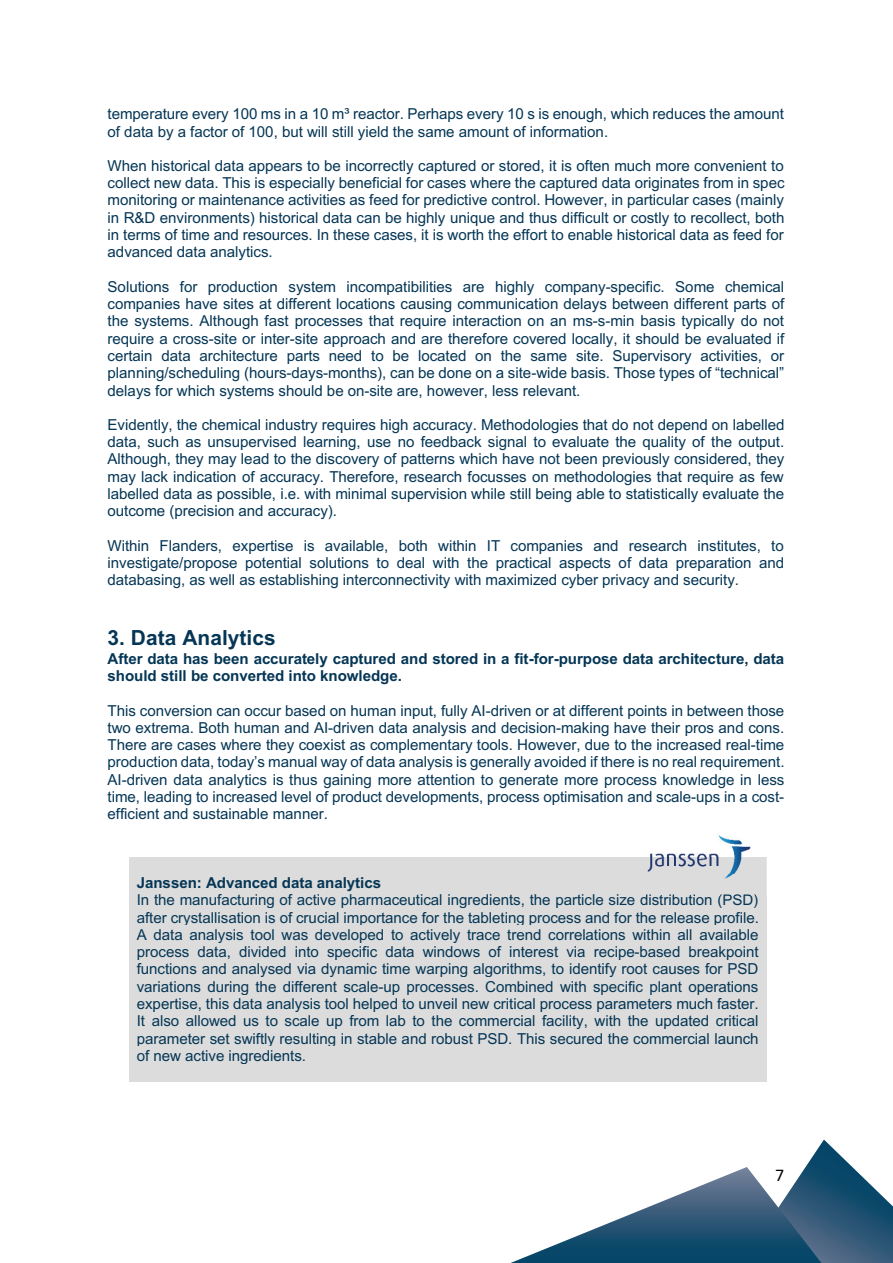
<style>
.page{position:relative;width:893px;height:1263px;background:#fff}
.page>*{position:absolute;margin:0;border:0;box-sizing:border-box;transform-origin:0 0}
.t1{font:700 20.85px "Arial";letter-spacing:.005em;color:#053655}
.t2{font:18px "Calibri";color:#040503}
.t3{font:15.15px/17.2px "Arial";letter-spacing:-.005em;color:#053655;text-align:justify}
.t4{font:700 15.15px/17.2px "Arial";letter-spacing:-.005em;color:#053655}
</style>
<div class="page">
<svg style="left:511px;top:1139px;width:382px;height:124px"></svg>
<div style="left:129px;top:857px;width:637px;height:224px;background:#dcdcdc"></div>
<img style="left:650px;top:835px;width:117px;height:61px">
<img style="left:647px;top:857px;width:119px;height:39px">
<img style="left:646px;top:894px;width:112px;height:2px">
<p class="t3" style="left:108px;top:105px;width:678px">temperature every 100 ms in a 10 m³ reactor. Perhaps every 10 s is enough, which reduces the amount of data by a factor of 100, but will still yield the same amount of information.</p>
<p class="t3" style="left:108px;top:157px;width:678px">When historical data appears to be incorrectly captured or stored, it is often much more convenient to collect new data. This is especially beneficial for cases where the captured data originates from in spec monitoring or maintenance activities as feed for predictive control. However, in particular cases (mainly in R&amp;D environments) historical data can be highly unique and thus difficult or costly to recollect, both in terms of time and resources. In these cases, it is worth the effort to enable historical data as feed for advanced data analytics.</p>
<p class="t3" style="left:108px;top:278px;width:678px">Solutions for production system incompatibilities are highly company-specific. Some chemical companies have sites at different locations causing communication delays between different parts of the systems. Although fast processes that require interaction on an ms-s-min basis typically do not require a cross-site or inter-site approach and are therefore covered locally, it should be evaluated if certain data architecture parts need to be located on the same site. Supervisory activities, or planning/scheduling (hours-days-months), can be done on a site-wide basis. Those types of “technical” delays for which systems should be on-site are, however, less relevant.</p>
<p class="t3" style="left:108px;top:416px;width:678px">Evidently, the chemical industry requires high accuracy. Methodologies that do not depend on labelled data, such as unsupervised learning, use no feedback signal to evaluate the quality of the output.<br>Although, they may lead to the discovery of patterns which have not been previously considered, they may lack indication of accuracy. Therefore, research focusses on methodologies that require as few labelled data as possible, i.e. with minimal supervision while still being able to statistically evaluate the outcome (precision and accuracy).</p>
<p class="t3" style="left:108px;top:537px;width:678px">Within Flanders, expertise is available, both within IT companies and research institutes, to investigate/propose potential solutions to deal with the practical aspects of data preparation and databasing, as well as establishing interconnectivity with maximized cyber privacy and security.</p>
<h1 class="t1" style="left:108px;top:623px;width:169px">3. Data Analytics</h1>
<p class="t4" style="left:108px;top:650px;width:678px">After data has been accurately captured and stored in a fit-for-purpose data architecture, data should still be converted into knowledge.</p>
<p class="t3" style="left:108px;top:701px;width:678px">This conversion can occur based on human input, fully AI-driven or at different points in between those two extrema. Both human and AI-driven data analysis and decision-making have their pros and cons.<br>There are cases where they coexist as complementary tools. However, due to the increased real-time production data, today’s manual way of data analysis is generally avoided if there is no real requirement.<br>AI-driven data analytics is thus gaining more attention to generate more process knowledge in less time, leading to increased level of product developments, process optimisation and scale-ups in a cost&shy;efficient and sustainable manner.</p>
<p class="t4" style="left:137px;top:875px;width:246px">Janssen: Advanced data analytics</p>
<p class="t3" style="left:137px;top:891px;width:624px">In the manufacturing of active pharmaceutical ingredients, the particle size distribution (PSD) after crystallisation is of crucial importance for the tableting process and for the release profile.<br>A data analysis tool was developed to actively trace trend correlations within all available process data, divided into specific data windows of interest via recipe-based breakpoint functions and analysed via dynamic time warping algorithms, to identify root causes for PSD variations during the different scale-up processes. Combined with specific plant operations expertise, this data analysis tool helped to unveil new critical process parameters much faster.<br>It also allowed us to scale up from lab to the commercial facility, with the updated critical parameter set swiftly resulting in stable and robust PSD. This secured the commercial launch of new active ingredients.</p>
<p class="t2" style="left:775px;top:1162px;width:11px">7</p>
</div>
